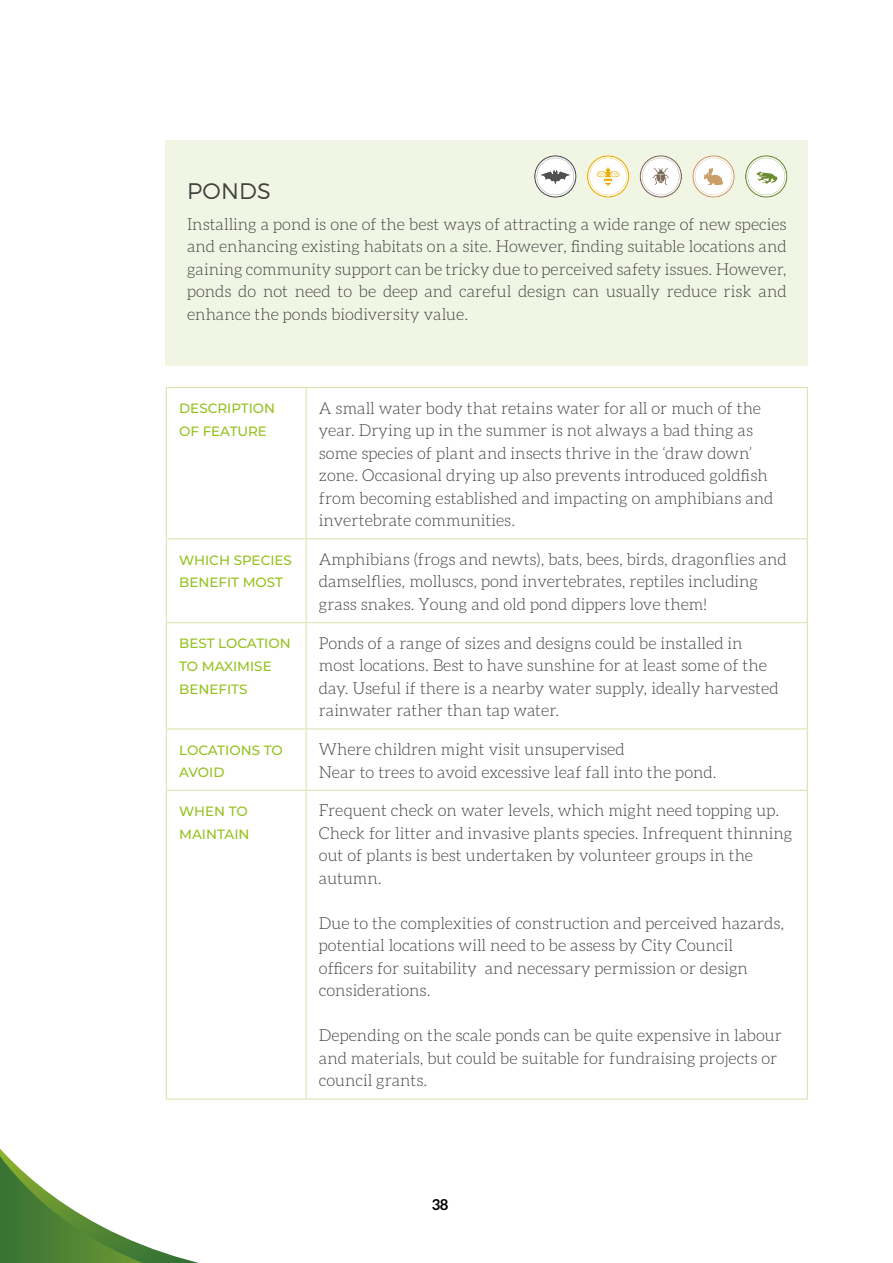
<style>
.page{position:relative;width:893px;height:1263px;background:#fff}
.page>*{position:absolute;margin:0;border:0;box-sizing:border-box;transform-origin:0 0}
.t1{font:300 22.5px "Montserrat";letter-spacing:.01em;color:#41413f}
.t2{font:300 16.5px/22.5px "Aleo";color:#41413f}
.t3{font:700 15px "Aleo";color:#000}
.t4{font:500 13.5px/22.5px "Montserrat";color:#95c11f}
</style>
<div class="page">
<svg style="left:0;top:1148px;width:199px;height:115px"></svg>
<hr style="left:166px;top:387px;width:140px;height:1px;background:#d9e6b1">
<hr style="left:166px;top:388px;width:1px;height:150px;background:#d9e6b1">
<hr style="left:306px;top:387px;width:502px;height:1px;background:#d9e6b1">
<hr style="left:306px;top:388px;width:1px;height:150px;background:#d9e6b1">
<hr style="left:807px;top:388px;width:1px;height:150px;background:#d9e6b1">
<hr style="left:166px;top:538px;width:140px;height:1px;background:#d9e6b1">
<hr style="left:166px;top:539px;width:1px;height:83px;background:#d9e6b1">
<hr style="left:306px;top:538px;width:502px;height:1px;background:#d9e6b1">
<hr style="left:306px;top:539px;width:1px;height:83px;background:#d9e6b1">
<hr style="left:807px;top:539px;width:1px;height:83px;background:#d9e6b1">
<hr style="left:166px;top:622px;width:140px;height:1px;background:#d9e6b1">
<hr style="left:166px;top:623px;width:1px;height:105px;background:#d9e6b1">
<hr style="left:306px;top:622px;width:502px;height:1px;background:#d9e6b1">
<hr style="left:306px;top:623px;width:1px;height:105px;background:#d9e6b1">
<hr style="left:807px;top:623px;width:1px;height:105px;background:#d9e6b1">
<hr style="left:166px;top:728px;width:140px;height:1px;background:#d9e6b1">
<hr style="left:166px;top:729px;width:1px;height:61px;background:#d9e6b1">
<hr style="left:306px;top:728px;width:502px;height:1px;background:#d9e6b1">
<hr style="left:306px;top:729px;width:1px;height:61px;background:#d9e6b1">
<hr style="left:807px;top:729px;width:1px;height:61px;background:#d9e6b1">
<hr style="left:166px;top:790px;width:140px;height:1px;background:#d9e6b1">
<hr style="left:166px;top:791px;width:1px;height:307px;background:#d9e6b1">
<hr style="left:306px;top:790px;width:502px;height:1px;background:#d9e6b1">
<hr style="left:306px;top:791px;width:1px;height:307px;background:#d9e6b1">
<hr style="left:807px;top:791px;width:1px;height:307px;background:#d9e6b1">
<hr style="left:166px;top:1098px;width:140px;height:2px;background:#d9e6b1">
<hr style="left:306px;top:1098px;width:502px;height:2px;background:#d9e6b1">
<div style="left:166px;top:140px;width:642px;height:226px;background:#f1f6e4"></div>
<svg style="left:745px;top:155px;width:42px;height:43px"></svg>
<svg style="left:692px;top:155px;width:43px;height:43px"></svg>
<svg style="left:639px;top:155px;width:43px;height:43px"></svg>
<svg style="left:587px;top:155px;width:42px;height:43px"></svg>
<svg style="left:534px;top:155px;width:43px;height:43px"></svg>
<h1 class="t1" style="left:187px;top:177px;width:85px">PONDS</h1>
<p class="t2" style="left:187px;top:213px;width:601px;text-align:justify">Installing a pond is one of the best ways of attracting a wide range of new species and enhancing existing habitats on a site. However, finding suitable locations and gaining community support can be tricky due to perceived safety issues. However, ponds do not need to be deep and careful design can usually reduce risk and enhance the ponds biodiversity value.</p>
<p class="t4" style="left:179px;top:397px;width:98px">DESCRIPTION<br>OF FEATURE</p>
<p class="t2" style="left:319px;top:396px;width:456px">A small water body that retains water for all or much of the year. Drying up in the summer is not always a bad thing as some species of plant and insects thrive in the ‘draw down’ zone. Occasional drying up also prevents introduced goldfish from becoming established and impacting on amphibians and invertebrate communities.</p>
<p class="t4" style="left:179px;top:548px;width:114px">WHICH SPECIES<br>BENEFIT MOST</p>
<p class="t2" style="left:319px;top:548px;width:469px">Amphibians (frogs and newts), bats, bees, birds, dragonflies and damselflies, molluscs, pond invertebrates, reptiles including grass snakes. Young and old pond dippers love them!</p>
<p class="t4" style="left:179px;top:632px;width:113px">BEST LOCATION<br>TO MAXIMISE<br>BENEFITS</p>
<p class="t2" style="left:319px;top:632px;width:461px">Ponds of a range of sizes and designs could be installed in most locations. Best to have sunshine for at least some of the day. Useful if there is a nearby water supply, ideally harvested rainwater rather than tap water.</p>
<p class="t4" style="left:179px;top:738px;width:105px">LOCATIONS TO<br>AVOID</p>
<p class="t2" style="left:319px;top:738px;width:399px">Where children might visit unsupervised<br>Near to trees to avoid excessive leaf fall into the pond.</p>
<p class="t4" style="left:179px;top:799px;width:72px">WHEN TO<br>MAINTAIN</p>
<p class="t2" style="left:319px;top:799px;width:475px">Frequent check on water levels, which might need topping up.<br>Check for litter and invasive plants species. Infrequent thinning out of plants is best undertaken by volunteer groups in the autumn.</p>
<p class="t2" style="left:319px;top:912px;width:467px">Due to the complexities of construction and perceived hazards, potential locations will need to be assess by City Council officers for suitability and necessary permission or design considerations.</p>
<p class="t2" style="left:319px;top:1024px;width:464px">Depending on the scale ponds can be quite expensive in labour and materials, but could be suitable for fundraising projects or council grants.</p>
<p class="t3" style="left:432px;top:1195px;width:18px">38</p>
</div>
